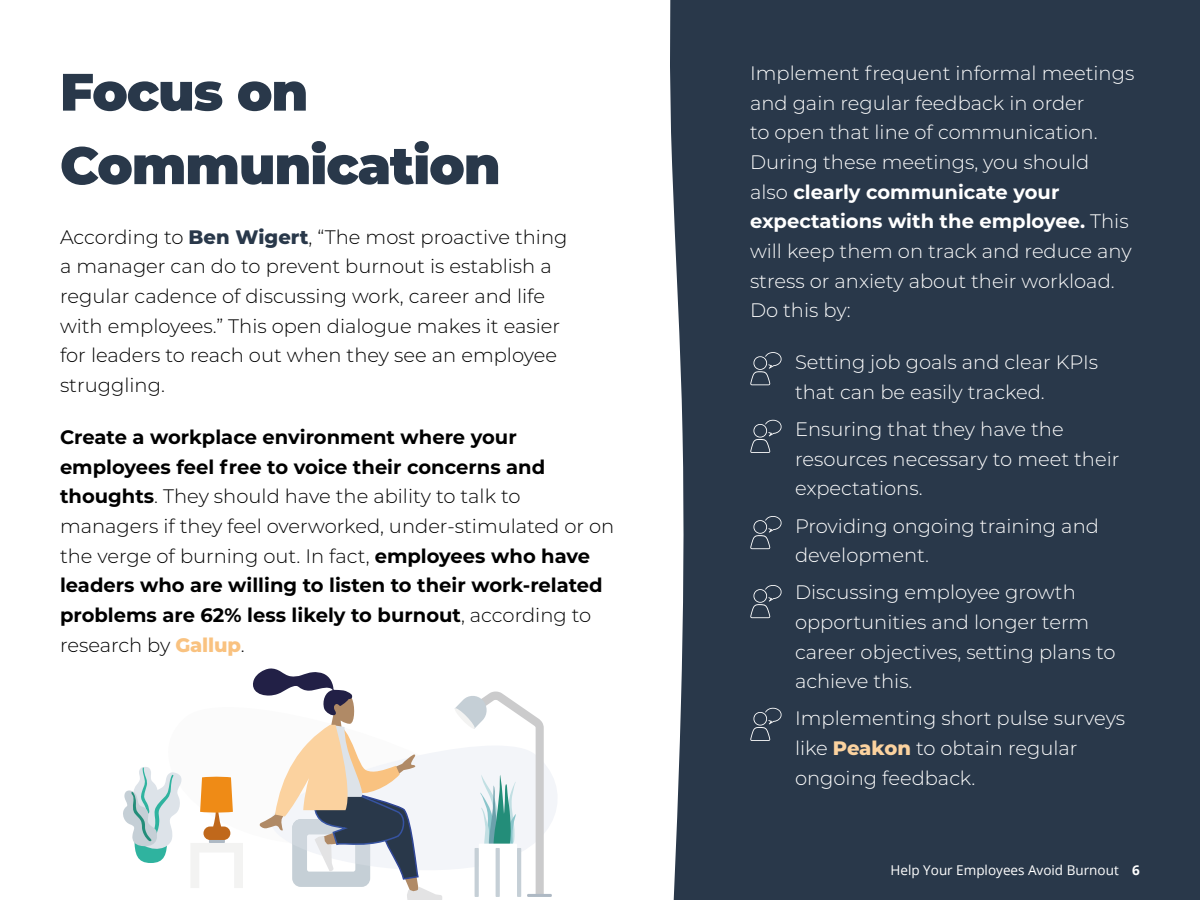
<style>
.page{position:relative;width:1200px;height:900px;background:#fff}
.page>*{position:absolute;margin:0;border:0;box-sizing:border-box;transform-origin:0 0}
.t1{font:900 52.5px/73.5px "Montserrat";letter-spacing:-.02em;color:#29384a}
.t2{font:300 19.5px/29.7px "Montserrat";color:#fff}
.t3{font:700 19.5px/29.7px "Montserrat";color:#000}
.t4{font:300 19.5px/29.7px "Montserrat";color:#000}
.t5{font:13.5px "Open Sans";color:#fff}
.s1{font-weight:800;color:#29384a}
.s2{font-weight:300}
.s3{font-weight:800;color:#f9c280}
.s4{font-weight:700}
.s5{font-weight:800;color:#fbd29f}
</style>
<div class="page">
<div style="left:690px;top:0;width:510px;height:900px;background:#29384a"></div>
<svg style="left:670px;top:0;width:105px;height:900px"></svg>
<svg style="left:123px;top:668px;width:434px;height:232px"></svg>
<svg style="left:750px;top:708px;width:32px;height:33px"></svg>
<svg style="left:750px;top:585px;width:32px;height:33px"></svg>
<svg style="left:750px;top:516px;width:32px;height:33px"></svg>
<svg style="left:750px;top:420px;width:32px;height:33px"></svg>
<svg style="left:750px;top:352px;width:32px;height:33px"></svg>
<h1 class="t1" style="left:60px;top:52px;width:442px">Focus on<br>Communication</h1>
<p class="t4" style="left:60px;top:221px;width:509px">According to <span class="s1">Ben Wigert</span>, “The most proactive thing a manager can do to prevent burnout is establish a regular cadence of discussing work, career and life with employees.” This open dialogue makes it easier for leaders to reach out when they see an employee struggling.</p>
<p class="t3" style="left:60px;top:421px;width:556px">Create a workplace environment where your employees feel free to voice their concerns and thoughts<span class="s2">. They should have the ability to talk to managers if they feel overworked, under-stimulated or on the verge of burning out. In fact,</span> employees who have leaders who are willing to listen to their work-related problems are 62% less likely to burnout<span class="s2">, according to research by</span> <span class="s3">Gallup</span><span class="s2">.</span></p>
<p class="t2" style="left:750px;top:58px;width:386px">Implement frequent informal meetings and gain regular feedback in order<br>to open that line of communication.<br>During these meetings, you should<br>also <span class="s4">clearly communicate your expectations with the employee.</span> This will keep them on track and reduce any stress or anxiety about their workload.<br>Do this by:</p>
<p class="t2" style="left:795px;top:347px;width:305px">Setting job goals and clear KPIs that can be easily tracked.</p>
<p class="t2" style="left:795px;top:414px;width:326px">Ensuring that they have the resources necessary to meet their expectations.</p>
<p class="t2" style="left:795px;top:510px;width:305px">Providing ongoing training and development.</p>
<p class="t2" style="left:795px;top:577px;width:322px">Discussing employee growth opportunities and longer term career objectives, setting plans to achieve this.</p>
<p class="t2" style="left:795px;top:703px;width:332px">Implementing short pulse surveys like <span class="s5">Peakon</span> to obtain regular ongoing feedback.</p>
<p class="t5" style="left:891px;top:861px;width:251px">Help Your Employees Avoid Burnout <span class="s4">6</span></p>
</div>
